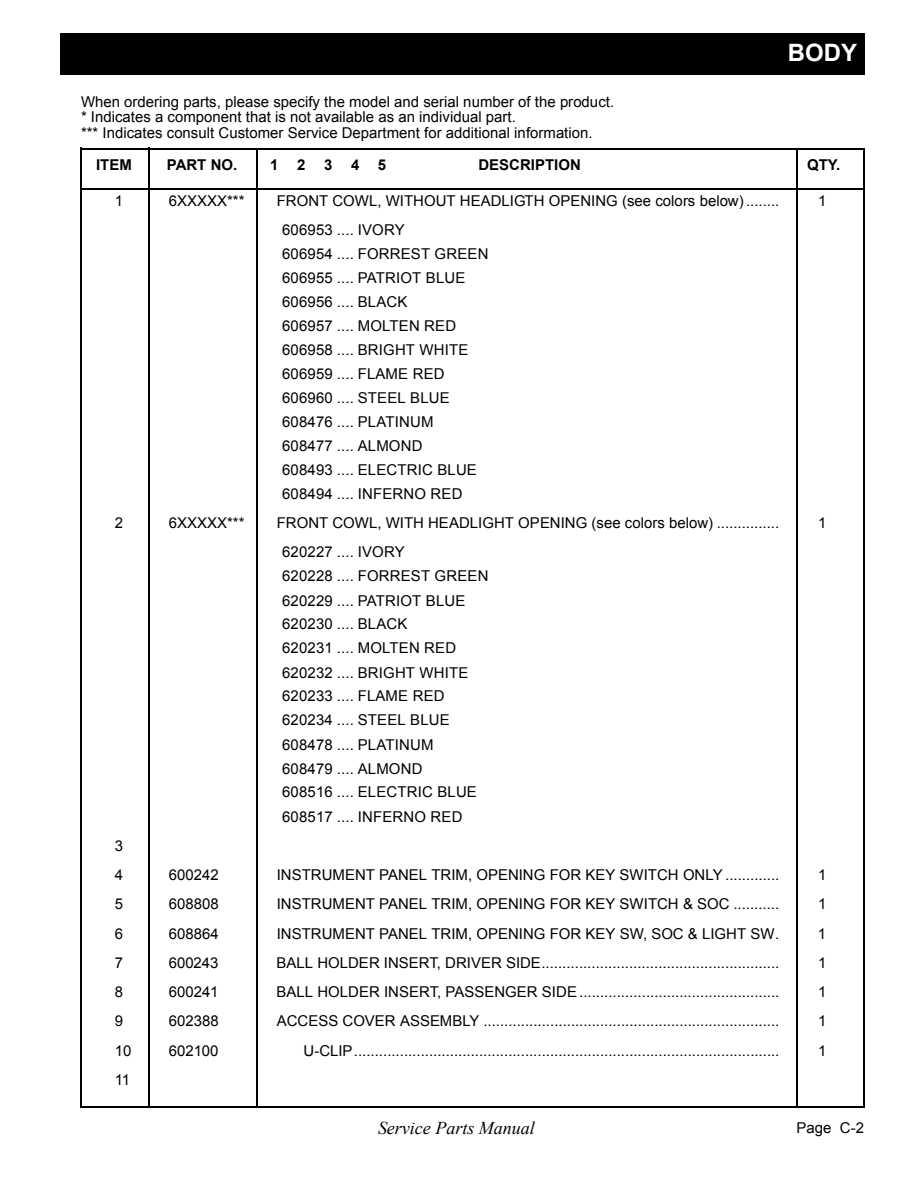
<style>
.page{position:relative;width:918px;height:1188px;background:#fff}
.page>*{position:absolute;margin:0;border:0;box-sizing:border-box;transform-origin:0 0}
.t1{font:700 24px "Arial";color:#fff}
.t2{font:italic 18px "Times New Roman";color:#000}
.t3{font:15px/24px "Arial";letter-spacing:.005em;color:#000}
.t4{font:700 15px "Arial";color:#000}
</style>
<div class="page">
<hr style="left:81px;top:188px;width:784px;height:2px;background:#000">
<hr style="left:81px;top:148px;width:784px;height:1px;background:#000">
<hr style="left:863px;top:148px;width:2px;height:960px;background:#000">
<hr style="left:80px;top:1106px;width:784px;height:2px;background:#000">
<hr style="left:80px;top:148px;width:2px;height:959px;background:#000">
<hr style="left:148px;top:148px;width:1px;height:960px;background:#000">
<hr style="left:256px;top:148px;width:1px;height:960px;background:#000">
<hr style="left:796px;top:148px;width:2px;height:960px;background:#000">
<div style="left:61px;top:34px;width:803px;height:40px;background:#000"></div>
<hr style="left:61px;top:33px;width:804px;height:2px;background:#000">
<hr style="left:863px;top:34px;width:2px;height:41px;background:#000">
<hr style="left:60px;top:74px;width:804px;height:1px;background:#000">
<hr style="left:60px;top:33px;width:2px;height:41px;background:#000">
<h1 class="t1" style="left:788px;top:39px;width:71px">BODY</h1>
<p class="t3" style="left:81px;top:94px;width:535px;line-height:15.8px">When ordering parts, please specify the model and serial number of the product. * Indicates a component that is not available as an individual part.<br>*** Indicates consult Customer Service Department for additional information.</p>
<p class="t4" style="left:96px;top:156px;width:37px">ITEM</p>
<p class="t4" style="left:167px;top:156px;width:72px">PART NO.</p>
<p class="t4" style="left:270px;top:156px;width:10px">1</p>
<p class="t4" style="left:297px;top:156px;width:10px">2</p>
<p class="t4" style="left:324px;top:156px;width:10px">3</p>
<p class="t4" style="left:351px;top:156px;width:10px">4</p>
<p class="t4" style="left:378px;top:156px;width:10px">5</p>
<p class="t4" style="left:478px;top:156px;width:104px">DESCRIPTION</p>
<p class="t4" style="left:807px;top:156px;width:35px">QTY.</p>
<p class="t3" style="left:115px;top:189px;width:10px">1</p>
<p class="t3" style="left:169px;top:189px;width:77px">6XXXXX***</p>
<p class="t3" style="left:277px;top:189px;width:504px">FRONT COWL, WITHOUT HEADLIGTH OPENING (see colors below) ........</p>
<p class="t3" style="left:818px;top:189px;width:10px">1</p>
<p class="t3" style="left:282px;top:218px;width:208px">606953 .... IVORY<br>606954 .... FORREST GREEN<br>606955 .... PATRIOT BLUE<br>606956 .... BLACK<br>606957 .... MOLTEN RED<br>606958 .... BRIGHT WHITE<br>606959 .... FLAME RED<br>606960 .... STEEL BLUE<br>608476 .... PLATINUM<br>608477 .... ALMOND<br>608493 .... ELECTRIC BLUE<br>608494 .... INFERNO RED</p>
<p class="t3" style="left:115px;top:511px;width:10px">2</p>
<p class="t3" style="left:169px;top:511px;width:77px">6XXXXX***</p>
<p class="t3" style="left:277px;top:511px;width:504px">FRONT COWL, WITH HEADLIGHT OPENING (see colors below) ...............</p>
<p class="t3" style="left:818px;top:511px;width:10px">1</p>
<p class="t3" style="left:282px;top:540px;width:208px">620227 .... IVORY<br>620228 .... FORREST GREEN<br>620229 .... PATRIOT BLUE<br>620230 .... BLACK<br>620231 .... MOLTEN RED<br>620232 .... BRIGHT WHITE<br>620233 .... FLAME RED<br>620234 .... STEEL BLUE<br>608478 .... PLATINUM<br>608479 .... ALMOND<br>608516 .... ELECTRIC BLUE<br>608517 .... INFERNO RED</p>
<p class="t3" style="left:115px;top:831px;width:10px;line-height:29.2px">3<br>4</p>
<p class="t3" style="left:169px;top:863px;width:51px">600242</p>
<p class="t3" style="left:277px;top:863px;width:504px">INSTRUMENT PANEL TRIM, OPENING FOR KEY SWITCH ONLY .............</p>
<p class="t3" style="left:818px;top:863px;width:10px">1</p>
<p class="t3" style="left:115px;top:892px;width:10px">5</p>
<p class="t3" style="left:169px;top:892px;width:51px">608808</p>
<p class="t3" style="left:277px;top:892px;width:504px">INSTRUMENT PANEL TRIM, OPENING FOR KEY SWITCH &amp; SOC ...........</p>
<p class="t3" style="left:818px;top:892px;width:10px">1</p>
<p class="t3" style="left:115px;top:921px;width:10px">6</p>
<p class="t3" style="left:169px;top:921px;width:51px">608864</p>
<p class="t3" style="left:277px;top:921px;width:504px">INSTRUMENT PANEL TRIM, OPENING FOR KEY SW, SOC &amp; LIGHT SW.</p>
<p class="t3" style="left:818px;top:921px;width:10px">1</p>
<p class="t3" style="left:115px;top:951px;width:10px">7</p>
<p class="t3" style="left:169px;top:951px;width:51px">600243</p>
<p class="t3" style="left:277px;top:951px;width:504px">BALL HOLDER INSERT, DRIVER SIDE.........................................................</p>
<p class="t3" style="left:818px;top:951px;width:10px">1</p>
<p class="t3" style="left:115px;top:980px;width:10px">8</p>
<p class="t3" style="left:169px;top:980px;width:51px">600241</p>
<p class="t3" style="left:277px;top:980px;width:504px">BALL HOLDER INSERT, PASSENGER SIDE ................................................</p>
<p class="t3" style="left:818px;top:980px;width:10px">1</p>
<p class="t3" style="left:115px;top:1009px;width:10px">9</p>
<p class="t3" style="left:169px;top:1009px;width:51px">602388</p>
<p class="t3" style="left:277px;top:1009px;width:504px">ACCESS COVER ASSEMBLY .......................................................................</p>
<p class="t3" style="left:818px;top:1009px;width:10px">1</p>
<p class="t3" style="left:115px;top:1038px;width:18px">10</p>
<p class="t3" style="left:169px;top:1038px;width:51px">602100</p>
<p class="t3" style="left:304px;top:1038px;width:477px">U-CLIP......................................................................................................</p>
<p class="t3" style="left:818px;top:1038px;width:10px">1</p>
<p class="t3" style="left:115px;top:1068px;width:17px">11</p>
<p class="t2" style="left:378px;top:1118px;width:158px">Service Parts Manual</p>
<p class="t3" style="left:796px;top:1116px;width:69px">Page C-2</p>
</div>
